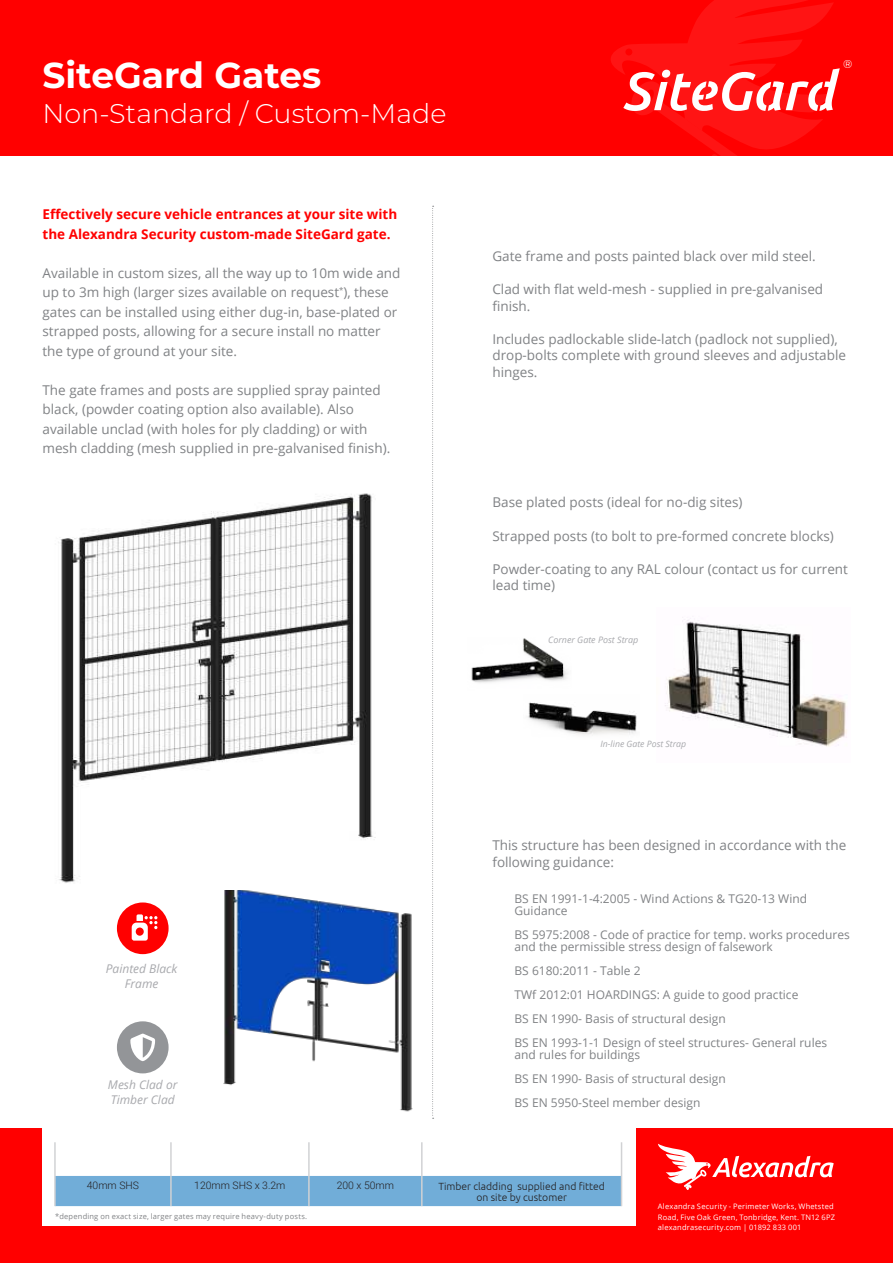
<style>
.page{position:relative;width:893px;height:1263px;background:#fff}
.page>*{position:absolute;margin:0;border:0;box-sizing:border-box;transform-origin:0 0}
.t1{font:700 36px "Montserrat";color:#fff}
.t2{font:300 27px "Montserrat";color:#fff}
.t3{font:13.5px/19.5px "Open Sans";color:#808285}
.t4{font:700 13.5px/19.5px "Open Sans";color:#f00}
.t5{font:12px/24px "Open Sans";color:#808285}
.t6{font:italic 12px/15px "Open Sans";color:#a8a9ad;text-align:center}
.t7{font:11.4px "Montserrat";color:#fff}
.t8{font:300 10.35px/11.1px "Ubuntu";color:#231f20;text-align:center}
.t9{font:300 10.35px "Roboto";color:#231f20}
.t10{font:italic 9px "Open Sans";color:#a8a9ad}
.t11{font:italic 8.7px "Open Sans";color:#a8a9ad}
.t12{font:7.5px/10.5px "Open Sans";letter-spacing:.025em;color:#fff}
.t13{font:7.5px "Open Sans";letter-spacing:.025em;color:#808285}
</style>
<div class="page">
<div style="left:0;top:1128px;width:893px;height:135px;background:#f00"></div>
<div style="left:0;top:0;width:893px;height:155px;background:#f00"></div>
<img style="left:665px;top:617px;width:182px;height:130px">
<img style="left:223px;top:890px;width:190px;height:222px">
<div style="left:117px;top:902px;width:52px;height:52px;background:#f00;border-radius:50%"></div>
<svg style="left:132px;top:914px;width:25px;height:26px"></svg>
<div style="left:117px;top:1021px;width:52px;height:52px;background:#939598;border-radius:50%"></div>
<svg style="left:130px;top:1034px;width:25px;height:27px"></svg>
<div style="left:43px;top:1125px;width:593px;height:100px;background:#fff"></div>
<div style="left:56px;top:1176px;width:565px;height:30px;background:#71add8"></div>
<hr style="left:54px;top:1142px;width:2px;height:34px;background:#d1d2d4">
<hr style="left:170px;top:1142px;width:2px;height:34px;background:#d1d2d4">
<hr style="left:308px;top:1142px;width:2px;height:34px;background:#d1d2d4">
<hr style="left:421px;top:1142px;width:2px;height:34px;background:#d1d2d4">
<hr style="left:621px;top:1142px;width:1px;height:34px;background:#d1d2d4">
<hr style="left:54px;top:1176px;width:2px;height:30px;background:#d1d2d4">
<hr style="left:170px;top:1176px;width:2px;height:30px;background:#d1d2d4">
<hr style="left:308px;top:1176px;width:2px;height:30px;background:#d1d2d4">
<hr style="left:421px;top:1176px;width:2px;height:30px;background:#d1d2d4">
<hr style="left:621px;top:1176px;width:1px;height:30px;background:#d1d2d4">
<svg style="left:658px;top:1144px;width:176px;height:46px"></svg>
<svg style="left:432px;top:206px;width:2px;height:913px"></svg>
<img style="left:528px;top:702px;width:109px;height:34px">
<img style="left:471px;top:638px;width:97px;height:45px">
<svg style="left:609px;top:0;width:264px;height:156px"></svg>
<img style="left:58px;top:493px;width:318px;height:390px">
<h1 class="t1" style="left:43px;top:60px;width:280px">SiteGard Gates</h1>
<h2 class="t2" style="left:43px;top:100px;width:405px">Non-Standard / Custom-Made</h2>
<p class="t4" style="left:43px;top:204px;width:356px">Effectively secure vehicle entrances at your site with the Alexandra Security custom-made SiteGard gate.</p>
<p class="t3" style="left:43px;top:263px;width:359px">Available in custom sizes, all the way up to 10m wide and up to 3m high (larger sizes available on request<sup>*</sup>), these gates can be installed using either dug-in, base-plated or strapped posts, allowing for a secure install no matter the type of ground at your site.</p>
<p class="t3" style="left:43px;top:380px;width:349px">The gate frames and posts are supplied spray painted black, (powder coating option also available). Also available unclad (with holes for ply cladding) or with mesh cladding (mesh supplied in pre-galvanised finish).</p>
<p class="t6" style="left:106px;top:962px;width:73px">Painted Black<br>Frame</p>
<p class="t6" style="left:108px;top:1078px;width:71px;text-align:left">Mesh Clad or<br>Timber Clad</p>
<p class="t7" style="left:843px;top:58px;width:11px">®</p>
<p class="t3" style="left:492px;top:248px;width:325px">Gate frame and posts painted black over mild steel.</p>
<p class="t3" style="left:492px;top:281px;width:332px;line-height:16.5px">Clad with flat weld-mesh - supplied in pre-galvanised finish.</p>
<p class="t3" style="left:492px;top:330px;width:355px;line-height:16.5px">Includes padlockable slide-latch (padlock not supplied), drop-bolts complete with ground sleeves and adjustable hinges.</p>
<p class="t3" style="left:492px;top:492px;width:252px">Base plated posts (ideal for no-dig sites)</p>
<p class="t3" style="left:492px;top:525px;width:343px">Strapped posts (to bolt to pre-formed concrete blocks)</p>
<p class="t3" style="left:492px;top:560px;width:357px;line-height:16.5px">Powder-coating to any RAL colour (contact us for current lead time)</p>
<p class="t10" style="left:548px;top:636px;width:92px">Corner Gate Post Strap</p>
<p class="t11" style="left:600px;top:740px;width:87px">In-line Gate Post Strap</p>
<p class="t3" style="left:492px;top:837px;width:355px;line-height:16.5px">This structure has been designed in accordance with the following guidance:</p>
<p class="t5" style="left:514px;top:892px;width:294px;line-height:12px">BS EN 1991-1-4:2005 - Wind Actions &amp; TG20-13 Wind<br>Guidance</p>
<p class="t5" style="left:514px;top:928px;width:337px;line-height:12px">BS 5975:2008 - Code of practice for temp. works procedures and the permissible stress design of falsework</p>
<p class="t5" style="left:514px;top:958px;width:314px">BS 6180:2011 - Table 2<br>TWf 2012:01 HOARDINGS: A guide to good practice<br>BS EN 1990- Basis of structural design<br>BS EN 1993-1-1 Design of steel structures- General rules</p>
<p class="t5" style="left:514px;top:1042px;width:213px">and rules for buildings<br>BS EN 1990- Basis of structural design<br>BS EN 5950-Steel member design</p>
<p class="t9" style="left:87px;top:1179px;width:54px">40mm SHS</p>
<p class="t9" style="left:194px;top:1179px;width:93px">120mm SHS x 3.2m</p>
<p class="t9" style="left:337px;top:1179px;width:59px">200 x 50mm</p>
<p class="t8" style="left:438px;top:1180px;width:168px">Timber cladding supplied and fitted on site by customer</p>
<p class="t13" style="left:55px;top:1211px;width:253px">*depending on exact size, larger gates may require heavy-duty posts.</p>
<p class="t12" style="left:658px;top:1201px;width:179px">Alexandra Security - Perimeter Works, Whetsted<br>Road, Five Oak Green, Tonbridge, Kent. TN12 6PZ alexandrasecurity.com | 01892 833 001</p>
</div>
